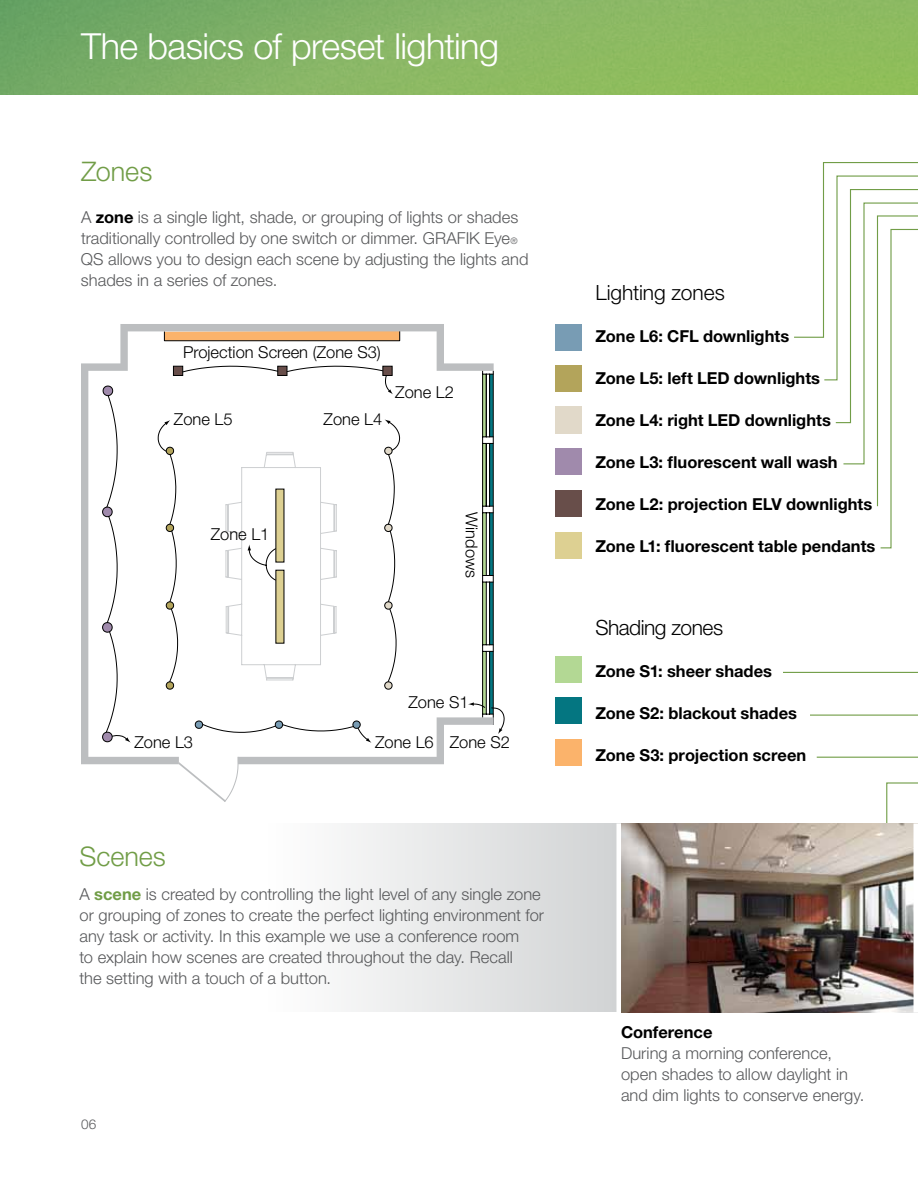
<style>
.page{position:relative;width:918px;height:1188px;background:#fff}
.page>*{position:absolute;margin:0;border:0;box-sizing:border-box;transform-origin:0 0}
.t1{font:300 36px "Helvetica Neue LT Std";letter-spacing:-.015em;color:#fff}
.t2{font:300 27px "Helvetica Neue LT Std";letter-spacing:-.005em;color:#719d47}
.t3{font:300 21px "Helvetica Neue LT Std";letter-spacing:-.015em;color:#000}
.t4{font:300 16.5px/21px "Helvetica Neue LT Std";color:#58595b}
.t5{font:700 16.5px "Helvetica Neue LT Std";color:#000}
.t6{font:300 16.5px "Helvetica Neue LT Std";color:#000}
.t7{font:300 13.5px "Helvetica Neue LT Std";color:#58595b}
.s1{font-weight:700;color:#000}
.s2{font-size:9px}
.s3{font-weight:700;color:#719d47}
</style>
<div class="page">
<img style="left:0;top:0;width:918px;height:94px">
<div style="left:0;top:824px;width:621px;height:188px;background:linear-gradient(to right,#fff,#d9dbdc)"></div>
<div style="left:555px;top:324px;width:27px;height:27px;background:#789cb4"></div>
<div style="left:555px;top:532px;width:27px;height:27px;background:#ddd092"></div>
<div style="left:555px;top:365px;width:27px;height:27px;background:#b3a45b"></div>
<div style="left:555px;top:407px;width:27px;height:27px;background:#e1d9c9"></div>
<div style="left:555px;top:490px;width:27px;height:27px;background:#684e4a"></div>
<div style="left:555px;top:448px;width:27px;height:27px;background:#a08aac"></div>
<div style="left:555px;top:656px;width:27px;height:27px;background:#b3d894"></div>
<div style="left:555px;top:697px;width:27px;height:27px;background:#047681"></div>
<div style="left:555px;top:739px;width:27px;height:27px;background:#fbb36b"></div>
<svg style="left:794px;top:162px;width:124px;height:387px"></svg>
<hr style="left:783px;top:672px;width:135px;height:1px;background:#719d47">
<div style="left:616px;top:824px;width:5px;height:188px;background:#fff"></div>
<svg style="left:81px;top:324px;width:413px;height:440px"></svg>
<svg style="left:179px;top:702px;width:326px;height:100px"></svg>
<svg style="left:809px;top:671px;width:109px;height:153px"></svg>
<img style="left:621px;top:824px;width:293px;height:188px">
<h1 class="t1" style="left:81px;top:25px;width:420px">The basics of preset lighting</h1>
<h2 class="t2" style="left:81px;top:155px;width:73px">Zones</h2>
<p class="t4" style="left:81px;top:207px;width:449px">A <span class="s1">zone</span> is a single light, shade, or grouping of lights or shades traditionally controlled by one switch or dimmer. GRAFIK Eye<span class="s2">® </span>QS allows you to design each scene by adjusting the lights and shades in a series of zones.</p>
<p class="t6" style="left:183px;top:342px;width:199px">Projection Screen (Zone S3)</p>
<p class="t6" style="left:174px;top:409px;width:60px">Zone L5</p>
<p class="t6" style="left:324px;top:409px;width:60px">Zone L4</p>
<p class="t6" style="left:395px;top:382px;width:60px">Zone L2</p>
<p class="t6" style="left:211px;top:524px;width:60px">Zone L1</p>
<p class="t6" style="left:482px;top:512px;width:68px;rotate:90deg">Windows</p>
<p class="t6" style="left:408px;top:692px;width:62px">Zone S1</p>
<p class="t6" style="left:134px;top:732px;width:60px">Zone L3</p>
<p class="t6" style="left:375px;top:732px;width:136px">Zone L6 Zone S2</p>
<h2 class="t2" style="left:80px;top:840px;width:88px">Scenes</h2>
<p class="t4" style="left:80px;top:884px;width:466px">A <span class="s3">scene</span> is created by controlling the light level of any single zone or grouping of zones to create the perfect lighting environment for any task or activity. In this example we use a conference room<br>to explain how scenes are created throughout the day. Recall<br>the setting with a touch of a button.</p>
<p class="t7" style="left:81px;top:1116px;width:17px">06</p>
<p class="t3" style="left:595px;top:280px;width:131px">Lighting zones</p>
<p class="t5" style="left:595px;top:326px;width:195px">Zone L6: CFL downlights</p>
<p class="t5" style="left:595px;top:368px;width:226px">Zone L5: left LED downlights</p>
<p class="t5" style="left:595px;top:410px;width:237px">Zone L4: right LED downlights</p>
<p class="t5" style="left:595px;top:452px;width:244px">Zone L3: fluorescent wall wash</p>
<p class="t5" style="left:595px;top:494px;width:278px">Zone L2: projection ELV downlights</p>
<p class="t5" style="left:595px;top:536px;width:282px">Zone L1: fluorescent table pendants</p>
<p class="t3" style="left:595px;top:615px;width:129px">Shading zones</p>
<p class="t5" style="left:595px;top:661px;width:178px">Zone S1: sheer shades</p>
<p class="t5" style="left:595px;top:703px;width:203px">Zone S2: blackout shades</p>
<p class="t5" style="left:595px;top:745px;width:212px">Zone S3: projection screen</p>
<p class="t5" style="left:621px;top:1022px;width:93px">Conference</p>
<p class="t4" style="left:621px;top:1042px;width:245px">During a morning conference, open shades to allow daylight in and dim lights to conserve energy.</p>
</div>
